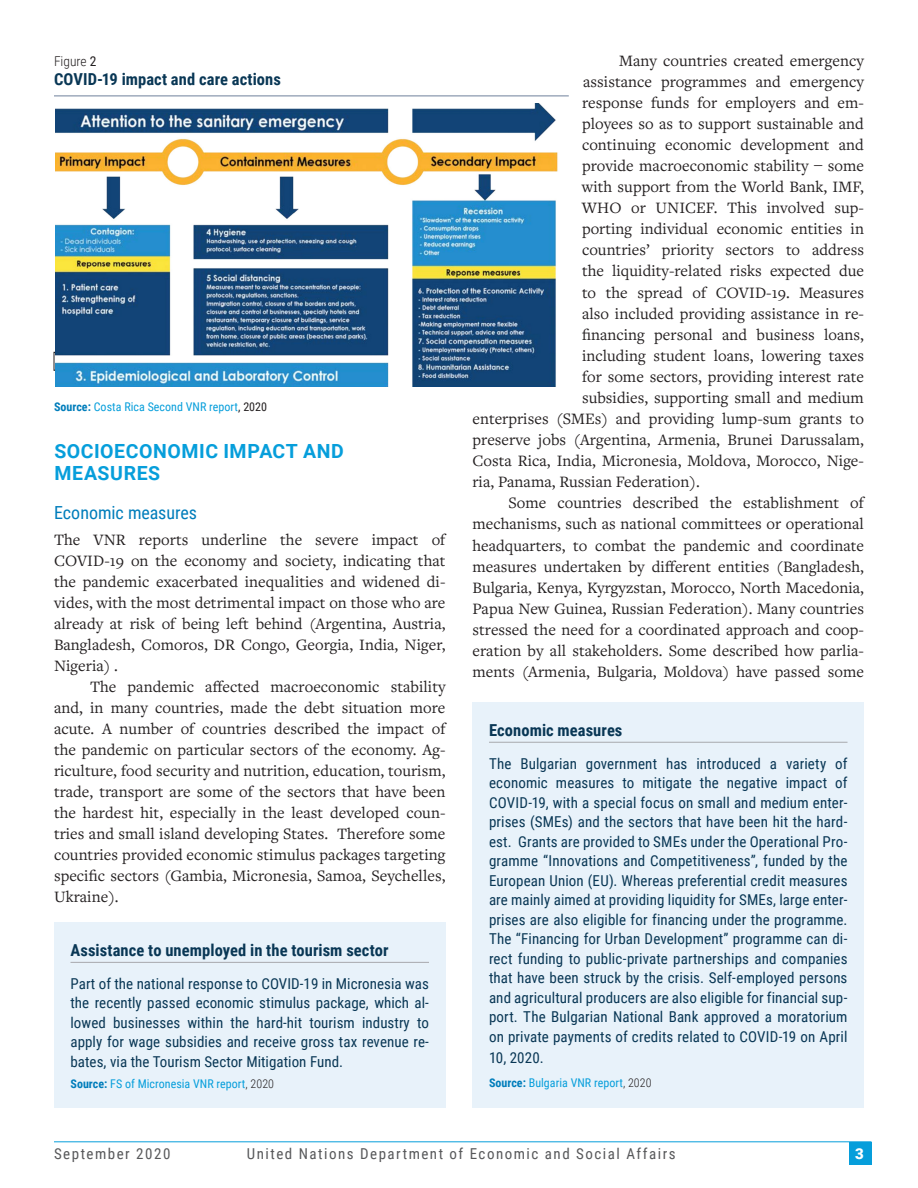
<style>
.page{position:relative;width:918px;height:1188px;background:#fff}
.page>*{position:absolute;margin:0;border:0;box-sizing:border-box;transform-origin:0 0}
.HL1{font:700 19.5px/22.5px "Roboto";letter-spacing:.03em;color:#069edb}
.HL2{font:18px "Roboto Condensed";color:#007dbb}
.Body_Text{font:16.5px/21px "Freight Text Pro";letter-spacing:.005em;color:#231f20;text-align:justify}
.Firstpara{font:16.5px/21px "Freight Text Pro";letter-spacing:.005em;color:#231f20;text-align:justify}
.Box_head_2{font:700 16.5px "Roboto Condensed";letter-spacing:.005em;color:#093755}
.Figure_head_2{font:700 16.5px "Roboto Condensed";letter-spacing:.005em;color:#093755}
.Firstpara-2{font:15px/19.5px "Roboto Condensed";letter-spacing:.005em;color:#093755;text-align:justify}
.t1{font:15px "Roboto Condensed";letter-spacing:.1em;color:#57585a}
.t2{font:900 15px "Roboto";color:#fff}
.Figure_head_2-2{font:300 13.5px "Roboto Condensed";color:#231f20}
.Source{font:12px "Roboto Condensed";letter-spacing:.005em;color:#069edb}
.Firstpara-3{font:12px "Roboto Condensed";letter-spacing:.005em;color:#069edb}
.s1{font-weight:400}
.s2{font-weight:700;color:#007dbb}
.s3{color:#231f20}
.s4{font-weight:300;color:#231f20}
.s5{font-family:"Adobe Garamond Pro"}
</style>
<div class="page">
<div style="left:849px;top:1142px;width:22px;height:23px;background:#069edb"></div>
<hr style="left:54px;top:1141px;width:818px;height:1px;background:#069edb">
<img style="left:56px;top:103px;width:502px;height:284px">
<div style="left:54px;top:922px;width:392px;height:186px;background:#e8f2fa"></div>
<hr style="left:70px;top:962px;width:359px;height:1px;background:#a8a9ad">
<div style="left:472px;top:702px;width:392px;height:405px;background:#e8f2fa"></div>
<hr style="left:489px;top:742px;width:359px;height:1px;background:#a8a9ad">
<hr style="left:54px;top:96px;width:515px;height:1px;background:#6e819b">
<h6 class="Figure_head_2-2" style="left:54px;top:51px;width:44px">Figure <span class="s1">2</span></h6>
<h6 class="Figure_head_2" style="left:54px;top:68px;width:228px">COVID-19 impact and care actions</h6>
<p class="Source" style="left:54px;top:399px;width:215px"><span class="s2">Source:</span> Costa Rica Second VNR report<span class="s3">, 2020</span></p>
<p class="HL1" style="left:54px;top:439px;width:291px">SOCIOECONOMIC IMPACT AND<br>MEASURES</p>
<p class="HL2" style="left:54px;top:500px;width:145px">Economic measures</p>
<p class="Firstpara" style="left:54px;top:528px;width:393px">The VNR reports underline the severe impact of COVID-19 on the economy and society, indicating that the pandemic exacerbated inequalities and widened di&shy;vides, with the most detrimental impact on those who are already at risk of being left behind (Argentina, Austria, Bangladesh, Comoros, DR Congo, Georgia, India, Niger, Nigeria) .</p>
<p class="Body_Text" style="left:54px;top:675px;width:393px;text-indent:36px">The pandemic affected macroeconomic stability and, in many countries, made the debt situation more acute. A number of countries described the impact of the pandemic on particular sectors of the economy. Ag&shy;riculture, food security and nutrition, education, tourism, trade, transport are some of the sectors that have been the hardest hit, especially in the least developed coun&shy;tries and small island developing States. Therefore some countries provided economic stimulus packages targeting specific sectors (Gambia, Micronesia, Samoa, Seychelles, Ukraine).</p>
<p class="Box_head_2" style="left:70px;top:939px;width:320px">Assistance to unemployed in the tourism sector</p>
<p class="Firstpara-2" style="left:70px;top:973px;width:360px">Part of the national response to COVID-19 in Micronesia was the recently passed economic stimulus package, which al&shy;lowed businesses within the hard-hit tourism industry to apply for wage subsidies and receive gross tax revenue re&shy;bates, via the Tourism Sector Mitigation Fund.</p>
<p class="Firstpara-3" style="left:70px;top:1075px;width:205px"><span class="s2">Source:</span> FS of Micronesia VNR report<span class="s4">, 2020</span></p>
<p class="Body_Text" style="left:619px;top:49px;width:246px">Many countries created emergency</p>
<p class="Body_Text" style="left:583px;top:70px;width:282px">assistance programmes and emergency</p>
<p class="Body_Text" style="left:582px;top:91px;width:284px">response funds for employers and em-</p>
<p class="Body_Text" style="left:582px;top:112px;width:284px">ployees so as to support sustainable and</p>
<p class="Body_Text" style="left:582px;top:134px;width:283px">continuing economic development and</p>
<p class="Body_Text" style="left:582px;top:155px;width:284px">provide macroeconomic stability <span class="s5">–</span> some</p>
<p class="Body_Text" style="left:582px;top:176px;width:284px">with support from the World Bank, IMF,</p>
<p class="Body_Text" style="left:582px;top:197px;width:284px">WHO or UNICEF. This involved sup-</p>
<p class="Body_Text" style="left:582px;top:218px;width:284px">porting individual economic entities in</p>
<p class="Body_Text" style="left:582px;top:239px;width:283px">countries’ priority sectors to address</p>
<p class="Body_Text" style="left:582px;top:260px;width:284px">the liquidity-related risks expected due</p>
<p class="Body_Text" style="left:582px;top:281px;width:284px">to the spread of COVID-19. Measures</p>
<p class="Body_Text" style="left:582px;top:302px;width:284px">also included providing assistance in re-</p>
<p class="Body_Text" style="left:582px;top:323px;width:284px">financing personal and business loans,</p>
<p class="Body_Text" style="left:582px;top:344px;width:283px">including student loans, lowering taxes</p>
<p class="Body_Text" style="left:582px;top:365px;width:283px">for some sectors, providing interest rate</p>
<p class="Body_Text" style="left:582px;top:387px;width:283px">subsidies, supporting small and medium</p>
<p class="Body_Text" style="left:473px;top:408px;width:393px">enterprises (SMEs) and providing lump-sum grants to</p>
<p class="Body_Text" style="left:473px;top:429px;width:393px">preserve jobs (Argentina, Armenia, Brunei Darussalam,</p>
<p class="Body_Text" style="left:473px;top:450px;width:393px">Costa Rica, India, Micronesia, Moldova, Morocco, Nige-</p>
<p class="Body_Text" style="left:473px;top:471px;width:229px">ria, Panama, Russian Federation).</p>
<p class="Body_Text" style="left:473px;top:492px;width:393px;text-indent:36px">Some countries described the establishment of mechanisms, such as national committees or operational headquarters, to combat the pandemic and coordinate measures undertaken by different entities (Bangladesh, Bulgaria, Kenya, Kyrgyzstan, Morocco, North Macedonia, Papua New Guinea, Russian Federation). Many countries stressed the need for a coordinated approach and coop&shy;eration by all stakeholders. Some described how parlia&shy;ments (Armenia, Bulgaria, Moldova) have passed some</p>
<p class="Box_head_2" style="left:489px;top:718px;width:135px">Economic measures</p>
<p class="Firstpara-2" style="left:489px;top:753px;width:360px">The Bulgarian government has introduced a variety of economic measures to mitigate the negative impact of COVID-19, with a special focus on small and medium enter&shy;prises (SMEs) and the sectors that have been hit the hard&shy;est. Grants are provided to SMEs under the Operational Pro&shy;gramme “Innovations and Competitiveness”, funded by the European Union (EU). Whereas preferential credit measures are mainly aimed at providing liquidity for SMEs, large enter&shy;prises are also eligible for financing under the programme.<br>The “Financing for Urban Development” programme can di&shy;rect funding to public-private partnerships and companies that have been struck by the crisis. Self-employed persons and agricultural producers are also eligible for financial sup&shy;port. The Bulgarian National Bank approved a moratorium on private payments of credits related to COVID-19 on April</p>
<p class="Firstpara-2" style="left:489px;top:1047px;width:56px">10, 2020.</p>
<p class="Source" style="left:489px;top:1074px;width:164px"><span class="s2">Source:</span> Bulgaria VNR report<span class="s4">, 2020</span></p>
<p class="t1" style="left:54px;top:1143px;width:118px">September 2020</p>
<p class="t1" style="left:247px;top:1143px;width:430px">United Nations Department of Economic and Social Affairs</p>
<p class="t2" style="left:855px;top:1143px;width:10px">3</p>
</div>
